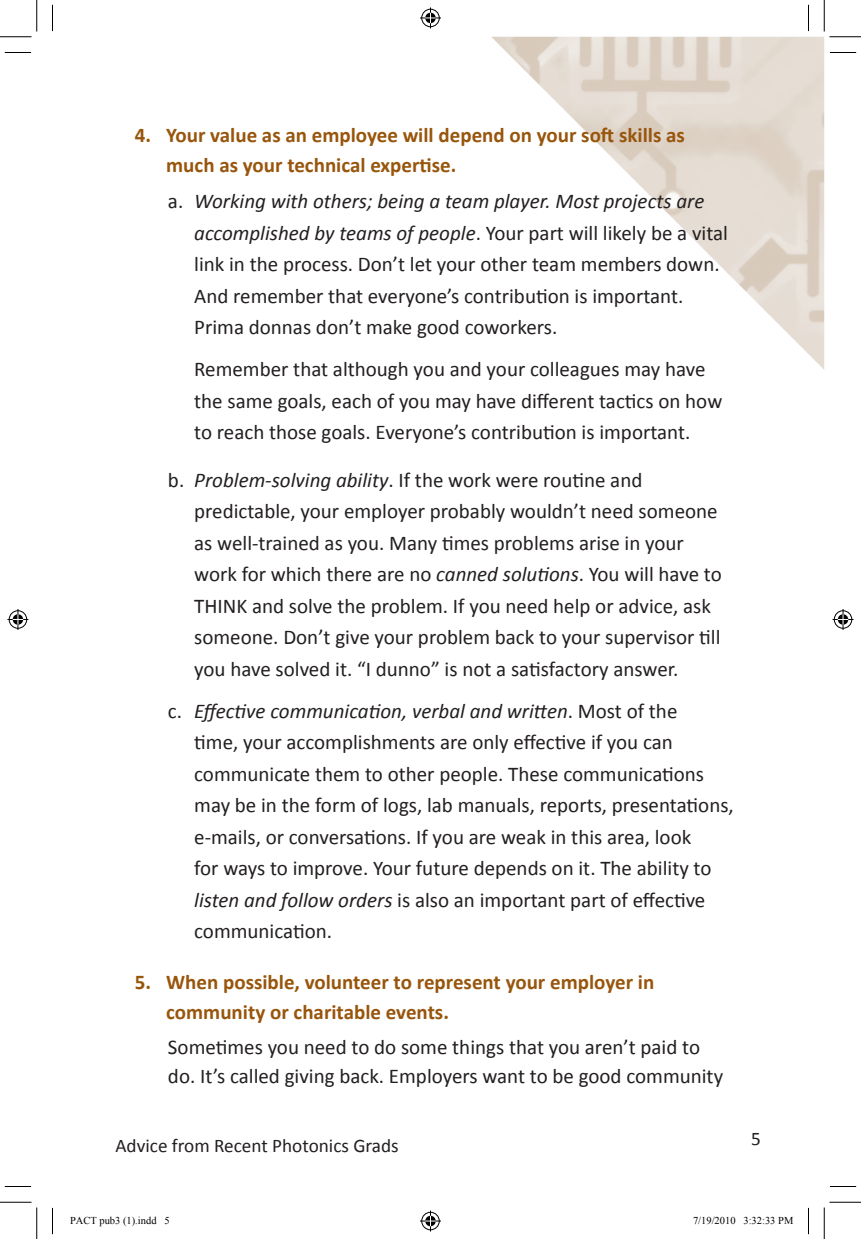
<style>
.page{position:relative;width:861px;height:1239px;background:#fff}
.page>*{position:absolute;margin:0;border:0;box-sizing:border-box;transform-origin:0 0}
.t1{font:21px/31.5px "Calibri";color:#231f20}
.t2{font:700 21px/29.8px "Calibri";color:#98550c}
.t3{font:19.25px "Calibri";color:#231f20}
.t4{font:10.5px "Times New Roman";color:#000}
.s1{font-style:italic}
</style>
<div class="page">
<img style="left:491px;top:37px;width:333px;height:332px">
<svg style="left:5px;top:52px;width:26px;height:1px"></svg>
<svg style="left:830px;top:52px;width:26px;height:1px"></svg>
<svg style="left:5px;top:1186px;width:26px;height:1px"></svg>
<svg style="left:830px;top:1186px;width:26px;height:1px"></svg>
<svg style="left:52px;top:5px;width:1px;height:26px"></svg>
<svg style="left:52px;top:1208px;width:1px;height:26px"></svg>
<svg style="left:808px;top:5px;width:1px;height:26px"></svg>
<svg style="left:808px;top:1208px;width:1px;height:26px"></svg>
<hr style="left:0;top:36px;width:32px;height:1px;background:#000">
<hr style="left:830px;top:36px;width:31px;height:1px;background:#000">
<hr style="left:0;top:1202px;width:32px;height:1px;background:#000">
<hr style="left:830px;top:1202px;width:31px;height:1px;background:#000">
<hr style="left:36px;top:0;width:1px;height:32px;background:#000">
<hr style="left:36px;top:1208px;width:1px;height:31px;background:#000">
<hr style="left:824px;top:0;width:1px;height:32px;background:#000">
<hr style="left:824px;top:1208px;width:1px;height:31px;background:#000">
<svg style="left:420px;top:7px;width:21px;height:21px"></svg>
<svg style="left:420px;top:1211px;width:21px;height:21px"></svg>
<svg style="left:7px;top:609px;width:21px;height:21px"></svg>
<svg style="left:833px;top:609px;width:21px;height:21px"></svg>
<p class="t2" style="left:166px;top:119px;width:520px;text-indent:-32px">4. Your value as an employee will depend on your soft skills as much as your technical expertise.</p>
<p class="t1" style="left:194px;top:185px;width:535px;text-indent:-26px">a. <span class="s1">Working with others; being a team player. Most projects are accomplished by teams of people</span>. Your part will likely be a vital link in the process. Don’t let your other team members down.<br>And remember that everyone’s contribution is important.<br>Prima donnas don’t make good coworkers.</p>
<p class="t1" style="left:194px;top:353px;width:530px">Remember that although you and your colleagues may have the same goals, each of you may have different tactics on how to reach those goals. Everyone’s contribution is important.</p>
<p class="t1" style="left:194px;top:463px;width:529px;text-indent:-26px">b. <span class="s1">Problem-solving ability</span>. If the work were routine and predictable, your employer probably wouldn’t need someone as well-trained as you. Many times problems arise in your work for which there are no <span class="s1">canned solutions</span>. You will have to THINK and solve the problem. If you need help or advice, ask someone. Don’t give your problem back to your supervisor till you have solved it. “I dunno” is not a satisfactory answer.</p>
<p class="t1" style="left:194px;top:694px;width:541px;text-indent:-26px">c. <span class="s1">Effective communication, verbal and written</span>. Most of the<br>time, your accomplishments are only effective if you can communicate them to other people. These communications may be in the form of logs, lab manuals, reports, presentations, e-mails, or conversations. If you are weak in this area, look<br>for ways to improve. Your future depends on it. The ability to <span class="s1">listen and follow orders</span> is also an important part of effective communication.</p>
<p class="t2" style="left:166px;top:966px;width:490px;text-indent:-32px">5. When possible, volunteer to represent your employer in community or charitable events.</p>
<p class="t1" style="left:168px;top:1031px;width:557px;line-height:29.8px">Sometimes you need to do some things that you aren’t paid to do. It’s called giving back. Employers want to be good community</p>
<p class="t3" style="left:116px;top:1133px;width:285px">Advice from Recent Photonics Grads</p>
<p class="t3" style="left:751px;top:1126px;width:11px">5</p>
<p class="t4" style="left:70px;top:1213px;width:101px">PACT pub3 (1).indd 5</p>
<p class="t4" style="left:693px;top:1213px;width:102px">7/19/2010 3:32:33 PM</p>
</div>
